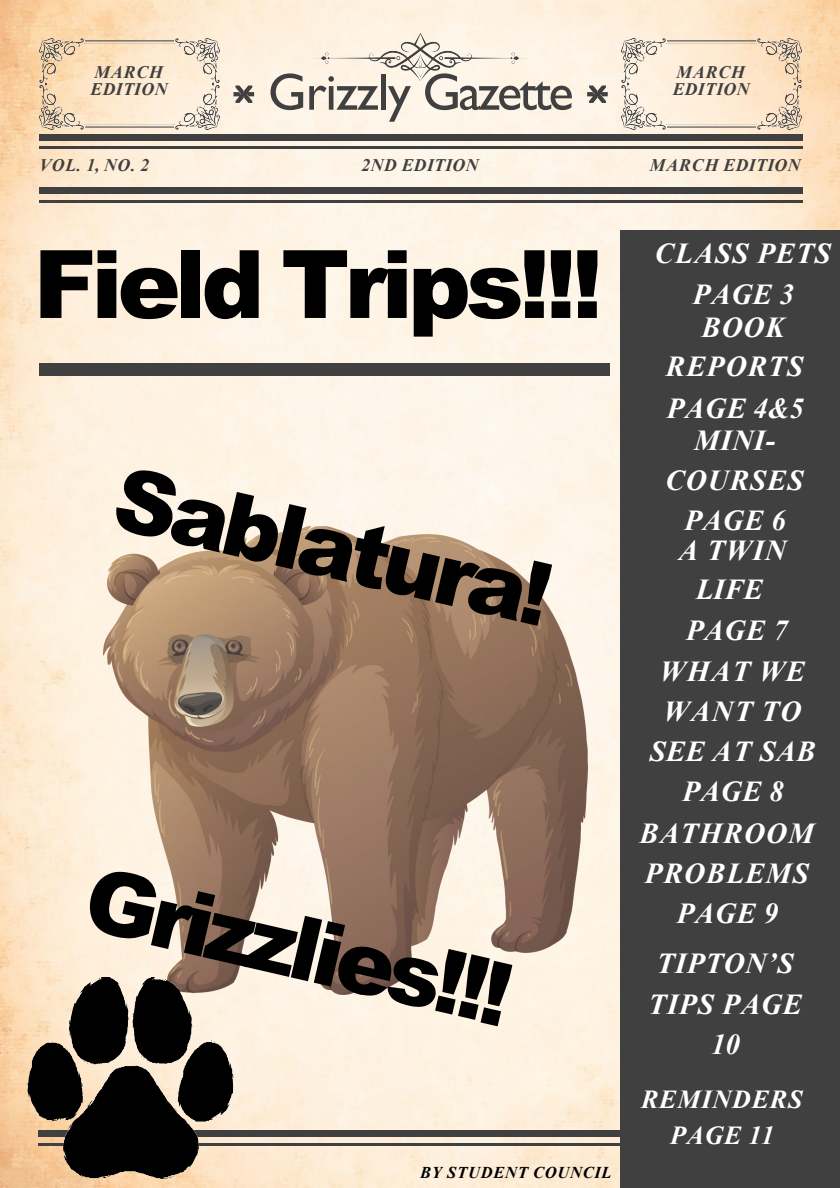
<style>
.page{position:relative;width:840px;height:1188px;background:#fff}
.page>*{position:absolute;margin:0;border:0;box-sizing:border-box;transform-origin:0 0}
.t1{font:900 94.5px "Arial";letter-spacing:-.055em;color:#000}
.t2{font:52.5px "Gill Sans";letter-spacing:-.035em;color:#404040}
.t3{font:italic 700 28.88px/40.2px "Times New Roman";letter-spacing:.03em;color:#fff;text-align:center}
.t4{font:italic 700 28.88px/40.5px "Times New Roman";letter-spacing:.01em;color:#fff;text-align:center}
.t5{font:italic 700 25.95px/36px "Times New Roman";letter-spacing:.035em;color:#fff;text-align:center}
.t6{font:italic 700 17.62px/17px "Times New Roman";letter-spacing:.025em;color:#404040}
.t7{font:italic 700 16.5px "Times New Roman";letter-spacing:.05em;color:#000}
</style>
<div class="page">
<img style="left:0;top:0;width:839px;height:1187px">
<div style="left:39px;top:187px;width:763px;height:7px;background:#404040"></div>
<hr style="left:39px;top:200px;width:763px;height:2px;background:#404040">
<div style="left:39px;top:134px;width:763px;height:7px;background:#404040"></div>
<hr style="left:39px;top:146px;width:763px;height:3px;background:#404040">
<div style="left:39px;top:1130px;width:763px;height:6px;background:#404040"></div>
<hr style="left:39px;top:1142px;width:763px;height:3px;background:#404040">
<div style="left:39px;top:363px;width:570px;height:13px;background:#404040"></div>
<div style="left:620px;top:230px;width:219px;height:957px;background:#404040"></div>
<img style="left:39px;top:38px;width:181px;height:91px">
<svg style="left:85px;top:40px;width:89px;height:1px"></svg>
<svg style="left:85px;top:126px;width:89px;height:1px"></svg>
<img style="left:621px;top:38px;width:180px;height:91px">
<svg style="left:667px;top:40px;width:88px;height:1px"></svg>
<svg style="left:666px;top:126px;width:89px;height:1px"></svg>
<svg style="left:587px;top:85px;width:20px;height:18px"></svg>
<svg style="left:233px;top:85px;width:21px;height:18px"></svg>
<img style="left:301px;top:33px;width:238px;height:48px">
<img style="left:103px;top:526px;width:484px;height:468px">
<img style="left:28px;top:977px;width:205px;height:202px">
<svg style="left:116px;top:470px;width:436px;height:155px;background:#a49483"></svg>
<svg style="left:89px;top:871px;width:67px;height:67px;background:#5f5a54"></svg>
<svg style="left:151px;top:891px;width:338px;height:128px;background:#8f8278"></svg>
<svg style="left:480px;top:960px;width:32px;height:66px;background:#746f68"></svg>
<p class="t6" style="left:91px;top:63px;width:78px">MARCH<br>EDITION</p>
<p class="t6" style="left:672px;top:63px;width:78px">MARCH<br>EDITION</p>
<h1 class="t2" style="left:268px;top:61px;width:307px">Grizzly Gazette</h1>
<p class="t6" style="left:39px;top:156px;width:111px">VOL. 1, NO. 2</p>
<p class="t6" style="left:361px;top:156px;width:118px">2ND EDITION</p>
<p class="t6" style="left:649px;top:156px;width:152px">MARCH EDITION</p>
<p class="t1" style="left:33px;top:215px;width:571px">Field Trips!!!</p>
<p class="t7" style="left:420px;top:1161px;width:193px">BY STUDENT COUNCIL</p>
<p class="t3" style="left:654px;top:232px;width:177px">CLASS PETS</p>
<p class="t3" style="left:692px;top:277px;width:103px;line-height:33px;text-align:left">PAGE 3<br>BOOK</p>
<p class="t3" style="left:665px;top:346px;width:139px">REPORTS</p>
<p class="t3" style="left:666px;top:391px;width:139px;line-height:32.2px">PAGE 4&amp;5<br>MINI-</p>
<p class="t3" style="left:665px;top:459px;width:140px">COURSES</p>
<p class="t3" style="left:678px;top:505px;width:108px;line-height:29.2px;text-align:left">PAGE 6<br>A TWIN</p>
<p class="t4" style="left:686px;top:568px;width:103px">LIFE<br>PAGE 7</p>
<p class="t3" style="left:649px;top:650px;width:168px">WHAT WE<br>WANT TO<br>SEE AT SAB<br>PAGE 8</p>
<p class="t3" style="left:639px;top:812px;width:176px">BATHROOM<br>PROBLEMS<br>PAGE 9</p>
<p class="t3" style="left:648px;top:942px;width:155px">TIPTON’S<br>TIPS PAGE<br>10</p>
<p class="t5" style="left:641px;top:1080px;width:163px">REMINDERS<br>PAGE 11</p>
</div>
